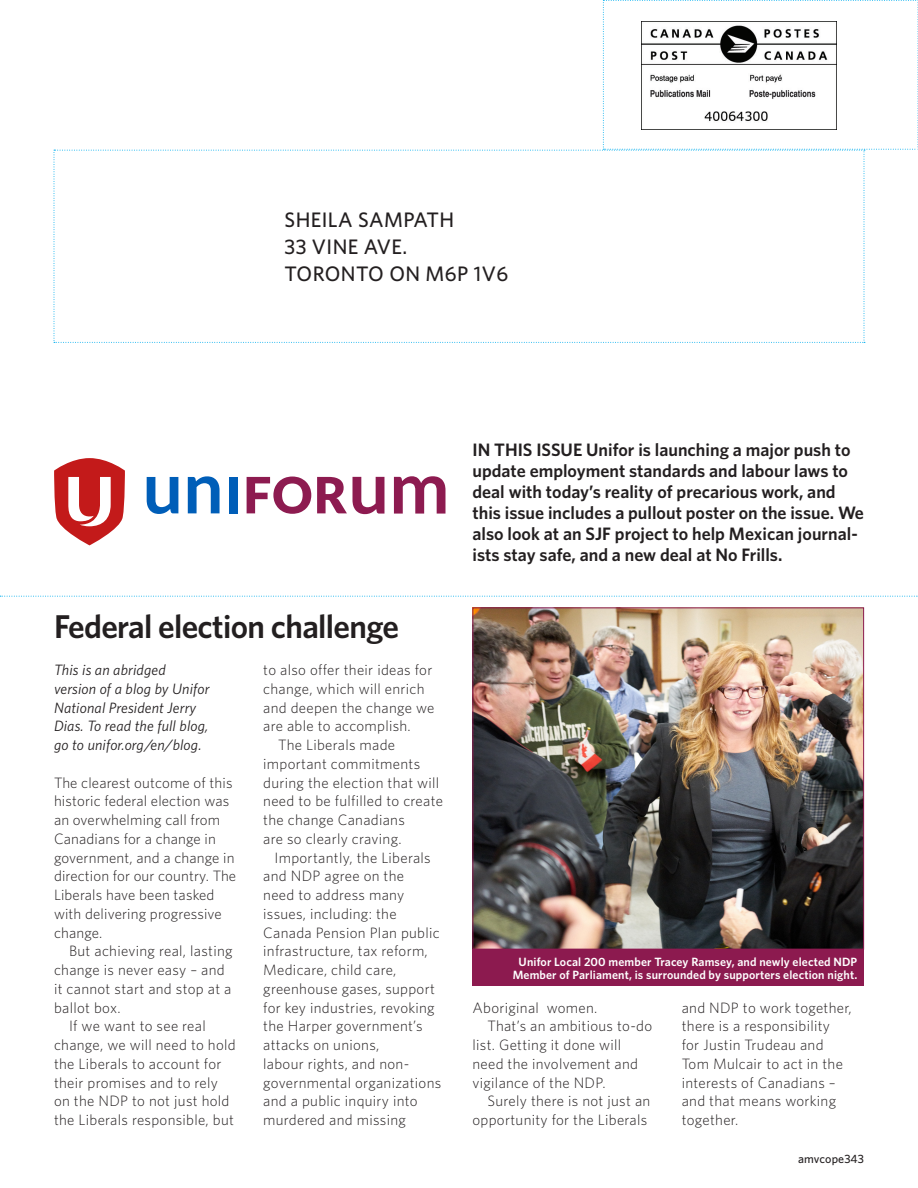
<style>
.page{position:relative;width:918px;height:1188px;background:#fff}
.page>*{position:absolute;margin:0;border:0;box-sizing:border-box;transform-origin:0 0}
.Feature_HED{font:600 33px "Whitney";letter-spacing:-.02em;color:#231f20}
.Body_Copy_Indent{font:500 21px "Whitney";letter-spacing:.02em;color:#231f20}
.DO_NOT_EDIT_Headline{font:600 18px/21px "Whitney";color:#231f20}
.Body_Copy_Indent-2{font:300 15px/18.8px "Whitney";letter-spacing:.02em;color:#231f20}
.Body_Copy_No_Indent{font:300 15px/18.8px "Whitney";letter-spacing:.01em;color:#231f20}
.Body_Copy_No_Indent-2{font:italic 15px/18.8px "Whitney";letter-spacing:.01em;color:#231f20}
.Cutline{font:600 12px/13.5px "Whitney";letter-spacing:.01em;color:#fff;text-align:center}
.Union_Bug{font:500 12px "Whitney";letter-spacing:.01em;color:#231f20}
</style>
<div class="page">
<svg style="left:0;top:596px;width:918px;height:1px"></svg>
<svg style="left:54px;top:0;width:864px;height:343px"></svg>
<svg style="left:54px;top:458px;width:71px;height:87px"></svg>
<svg style="left:147px;top:477px;width:31px;height:37px"></svg>
<svg style="left:188px;top:476px;width:32px;height:37px"></svg>
<svg style="left:247px;top:477px;width:64px;height:37px"></svg>
<svg style="left:317px;top:477px;width:30px;height:36px"></svg>
<div style="left:229px;top:477px;width:8px;height:36px;background:#005eb8"></div>
<svg style="left:353px;top:477px;width:31px;height:37px"></svg>
<svg style="left:394px;top:476px;width:51px;height:38px"></svg>
<img style="left:474px;top:610px;width:388px;height:338px">
<div style="left:472px;top:608px;width:392px;height:342px;border:1px solid #8c1a4f"></div>
<div style="left:472px;top:950px;width:392px;height:36px;background:#8c1a4f"></div>
<img style="left:642px;top:22px;width:195px;height:108px">
<p class="Body_Copy_Indent" style="left:285px;top:206px;width:171px">SHEILA SAMPATH</p>
<p class="Body_Copy_Indent" style="left:285px;top:233px;width:124px">33 VINE AVE.</p>
<p class="Body_Copy_Indent" style="left:285px;top:260px;width:225px">TORONTO ON M6P 1V6</p>
<p class="Feature_HED" style="left:54px;top:604px;width:347px">Federal election challenge</p>
<p class="Body_Copy_No_Indent-2" style="left:54px;top:660px;width:157px">This is an abridged version of a blog by Unifor<br>National President Jerry<br>Dias. To read the full blog, go to unifor.org/en/blog.</p>
<p class="Body_Copy_No_Indent" style="left:54px;top:772px;width:184px">The clearest outcome of this historic federal election was an overwhelming call from<br>Canadians for a change in government, and a change in direction for our country. The<br>Liberals have been tasked with delivering progressive change.</p>
<p class="Body_Copy_Indent-2" style="left:54px;top:941px;width:180px;text-indent:15px">But achieving real, lasting change is never easy – and it cannot start and stop at a ballot box.</p>
<p class="Body_Copy_Indent-2" style="left:54px;top:1016px;width:183px;text-indent:15px">If we want to see real change, we will need to hold the Liberals to account for their promises and to rely on the NDP to not just hold the Liberals responsible, but</p>
<p class="Body_Copy_Indent-2" style="left:263px;top:660px;width:173px">to also offer their ideas for change, which will enrich and deepen the change we are able to accomplish.</p>
<p class="Body_Copy_Indent-2" style="left:278px;top:735px;width:118px">The Liberals made</p>
<p class="Body_Copy_Indent-2" style="left:263px;top:754px;width:158px">important commitments</p>
<p class="Body_Copy_Indent-2" style="left:263px;top:772px;width:178px">during the election that will</p>
<p class="Body_Copy_Indent-2" style="left:263px;top:791px;width:181px">need to be fulfilled to create</p>
<p class="Body_Copy_Indent-2" style="left:263px;top:810px;width:143px">the change Canadians</p>
<p class="Body_Copy_Indent-2" style="left:263px;top:829px;width:140px">are so clearly craving.</p>
<p class="Body_Copy_Indent-2" style="left:274px;top:847px;width:158px">Importantly, the Liberals</p>
<p class="Body_Copy_Indent-2" style="left:263px;top:866px;width:142px">and NDP agree on the</p>
<p class="Body_Copy_Indent-2" style="left:263px;top:885px;width:143px">need to address many</p>
<p class="Body_Copy_Indent-2" style="left:263px;top:904px;width:135px">issues, including: the</p>
<p class="Body_Copy_Indent-2" style="left:263px;top:922px;width:178px">Canada Pension Plan public</p>
<p class="Body_Copy_Indent-2" style="left:263px;top:941px;width:166px">infrastructure, tax reform,</p>
<p class="Body_Copy_Indent-2" style="left:263px;top:960px;width:135px">Medicare, child care,</p>
<p class="Body_Copy_Indent-2" style="left:263px;top:979px;width:173px">greenhouse gases, support</p>
<p class="Body_Copy_Indent-2" style="left:263px;top:997px;width:173px">for key industries, revoking</p>
<p class="Body_Copy_Indent-2" style="left:263px;top:1016px;width:161px">the Harper government’s</p>
<p class="Body_Copy_Indent-2" style="left:263px;top:1035px;width:118px">attacks on unions,</p>
<p class="Body_Copy_Indent-2" style="left:263px;top:1054px;width:148px">labour rights, and non-</p>
<p class="Body_Copy_Indent-2" style="left:263px;top:1072px;width:180px">governmental organizations</p>
<p class="Body_Copy_Indent-2" style="left:263px;top:1091px;width:156px">and a public inquiry into</p>
<p class="Body_Copy_Indent-2" style="left:263px;top:1110px;width:144px">murdered and missing</p>
<p class="DO_NOT_EDIT_Headline" style="left:472px;top:439px;width:393px">IN THIS ISSUE Unifor is launching a major push to update employment standards and labour laws to deal with today’s reality of precarious work, and this issue includes a pullout poster on the issue. We also look at an SJF project to help Mexican journal&shy;ists stay safe, and a new deal at No Frills.</p>
<p class="Cutline" style="left:513px;top:955px;width:346px">Unifor Local 200 member Tracey Ramsey, and newly elected NDP<br>Member of Parliament, is surrounded by supporters election night.</p>
<p class="Body_Copy_Indent-2" style="left:472px;top:997px;width:126px">Aboriginal women.</p>
<p class="Body_Copy_Indent-2" style="left:472px;top:1016px;width:181px;text-indent:15px">That’s an ambitious to-do list. Getting it done will need the involvement and vigilance of the NDP.</p>
<p class="Body_Copy_Indent-2" style="left:472px;top:1091px;width:179px;text-align:right">Surely there is not just an opportunity for the Liberals</p>
<p class="Body_Copy_Indent-2" style="left:682px;top:997px;width:172px">and NDP to work together, there is a responsibility<br>for Justin Trudeau and<br>Tom Mulcair to act in the interests of Canadians – and that means working together.</p>
<p class="Union_Bug" style="left:798px;top:1150px;width:67px">amvcope343</p>
</div>
